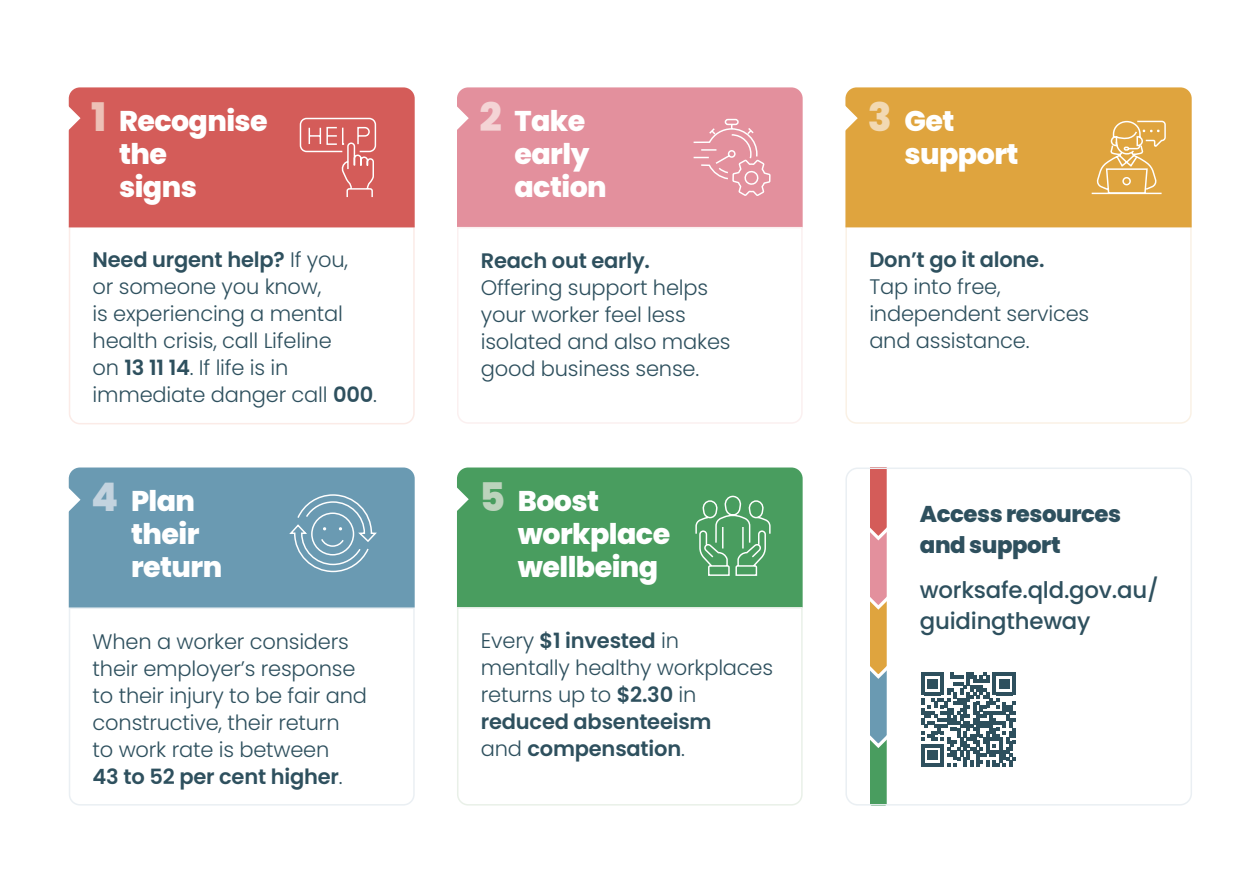
<style>
.page{position:relative;width:1259px;height:893px;background:#fff}
.page>*{position:absolute;margin:0;border:0;box-sizing:border-box;transform-origin:0 0}
.t1{font:800 28.5px/33px "Poppins";letter-spacing:-.02em;color:#fff}
.t2{font:500 22.8px/30.9px "Poppins";letter-spacing:-.01em;color:#2e505e}
.t3{font:800 22.8px/30.9px "Poppins";letter-spacing:-.02em;color:#2e505e}
.t4{font:300 21px/27px "Poppins";letter-spacing:-.01em;color:#2e505e}
.t5{font:600 21px "Poppins";letter-spacing:-.01em;color:#2e505e}
.s1{font-size:39.3px;color:#edc0b6}
.s2{font-weight:600}
.s3{font-size:39.3px;color:#c3d3df}
.s4{font-size:39.3px;color:#f4d4d5}
.s5{font-size:39.3px;color:#bcd3bc}
.s6{font-size:39.3px;color:#f2d9b3}
</style>
<div class="page">
<div style="left:457px;top:467px;width:345px;height:139px;background:#499d5f"></div>
<svg style="left:457px;top:486px;width:12px;height:27px"></svg>
<svg style="left:457px;top:606px;width:346px;height:200px"></svg>
<svg style="left:694px;top:496px;width:77px;height:81px"></svg>
<svg style="left:68px;top:225px;width:347px;height:200px"></svg>
<div style="left:69px;top:87px;width:346px;height:140px;background:#d45c59"></div>
<svg style="left:68px;top:104px;width:13px;height:28px"></svg>
<svg style="left:299px;top:117px;width:78px;height:82px"></svg>
<svg style="left:845px;top:225px;width:347px;height:199px"></svg>
<div style="left:845px;top:87px;width:346px;height:140px;background:#dfa43e"></div>
<svg style="left:1090px;top:120px;width:76px;height:75px"></svg>
<div style="left:457px;top:87px;width:345px;height:139px;background:#e3909d"></div>
<svg style="left:457px;top:104px;width:12px;height:28px"></svg>
<svg style="left:457px;top:226px;width:346px;height:198px"></svg>
<svg style="left:692px;top:118px;width:79px;height:79px"></svg>
<svg style="left:68px;top:607px;width:347px;height:199px"></svg>
<div style="left:69px;top:467px;width:346px;height:140px;background:#6a9ab2"></div>
<svg style="left:68px;top:486px;width:12px;height:27px"></svg>
<svg style="left:287px;top:493px;width:91px;height:80px"></svg>
<svg style="left:870px;top:470px;width:16px;height:333px"></svg>
<div style="left:845px;top:467px;width:347px;height:339px;border:2px solid #eaeff3;border-radius:11px"></div>
<svg style="left:921px;top:672px;width:94px;height:95px"></svg>
<svg style="left:845px;top:104px;width:12px;height:28px"></svg>
<h1 class="t1" style="left:119px;top:105px;width:150px;text-indent:-28px"><span class="s1">1</span> Recognise the<br>signs</h1>
<p class="t4" style="left:93px;top:247px;width:286px"><span class="s2">Need urgent help?</span> If you,<br>or someone you know,<br>is experiencing a mental health crisis, call Lifeline<br>on <span class="s2">13 11 14</span>. If life is in immediate danger call <span class="s2">000</span>.</p>
<h1 class="t1" style="left:131px;top:485px;width:93px;text-indent:-40px"><span class="s3">4</span> Plan their return</h1>
<p class="t4" style="left:93px;top:628px;width:276px">When a worker considers their employer’s response to their injury to be fair and constructive, their return<br>to work rate is between<br><span class="s2">43 to 52 per cent higher</span>.</p>
<h1 class="t1" style="left:514px;top:105px;width:94px;text-indent:-35px"><span class="s4">2</span> Take early action</h1>
<p class="t5" style="left:481px;top:249px;width:171px">Reach out early.</p>
<p class="t4" style="left:481px;top:274px;width:251px">Offering support helps your worker feel less isolated and also makes good business sense.</p>
<h1 class="t1" style="left:518px;top:485px;width:154px;text-indent:-38px"><span class="s5">5</span> Boost workplace wellbeing</h1>
<p class="t4" style="left:481px;top:628px;width:294px">Every <span class="s2">$1 invested</span> in mentally healthy workplaces returns up to <span class="s2">$2.30</span> in <span class="s2">reduced absenteeism<br></span>and <span class="s2">compensation</span>.</p>
<h1 class="t1" style="left:904px;top:105px;width:115px;text-indent:-37px"><span class="s6">3</span> Get support</h1>
<p class="t5" style="left:869px;top:247px;width:177px">Don’t go it alone.</p>
<p class="t4" style="left:869px;top:273px;width:221px">Tap into free, independent services and assistance.</p>
<p class="t3" style="left:920px;top:499px;width:203px">Access resources and support</p>
<p class="t2" style="left:920px;top:574px;width:240px">worksafe.qld.gov.au/ guidingtheway</p>
</div>
